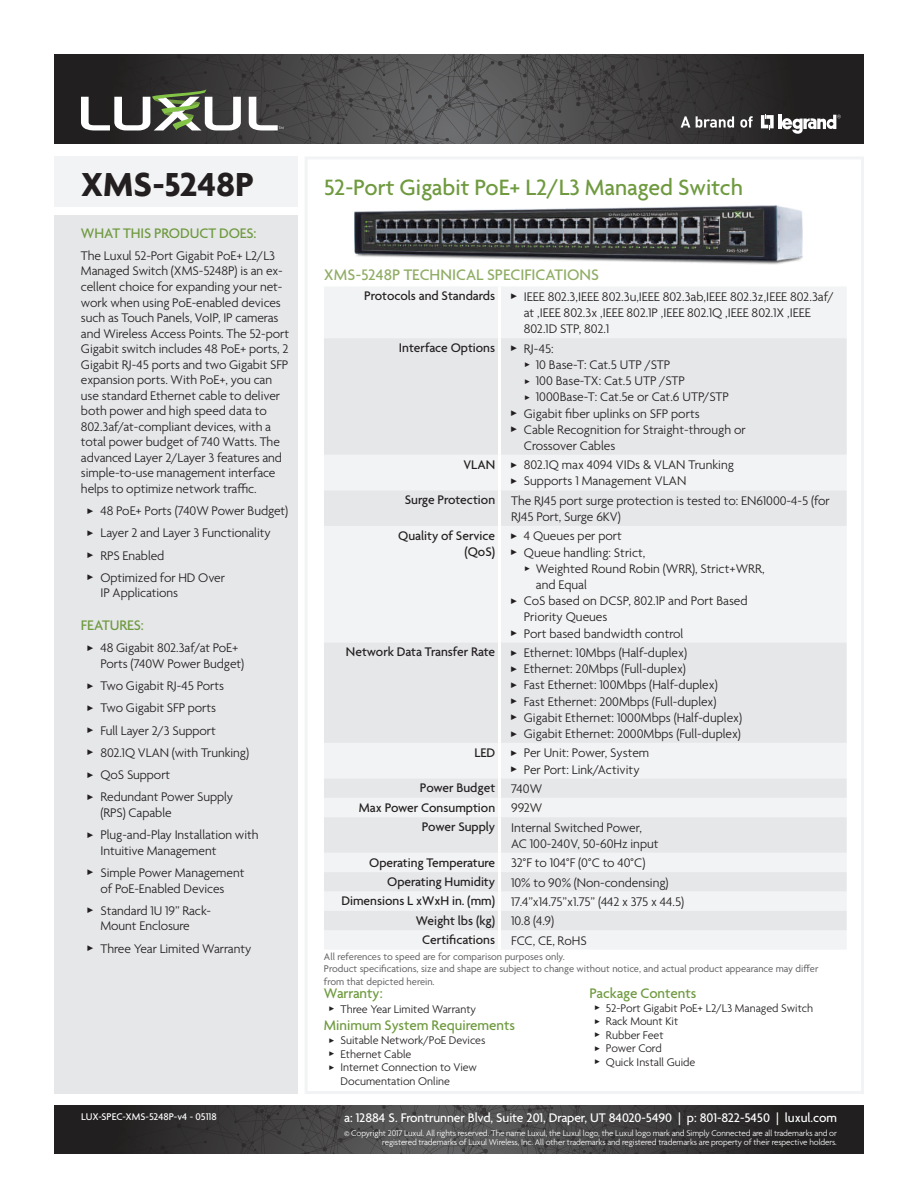
<style>
.page{position:relative;width:918px;height:1188px;background:#fff}
.page>*{position:absolute;margin:0;border:0;box-sizing:border-box;transform-origin:0 0}
.t1{font:700 36px "Agenda";color:#231f20}
.t2{font:500 24px "Agenda";color:#6f9a3f}
.t3{font:500 16.5px "Agenda";color:#90ad65}
.t4{font:500 15px "Agenda";color:#6f9a3f}
.t5{font:300 13.5px/15.5px "Agenda";letter-spacing:-.005em;color:#231f20}
.t6{font:500 13.5px/16.2px "Agenda";color:#231f20;text-align:right}
.t7{font:500 13.5px "Agenda";letter-spacing:-.005em;color:#fff}
.t8{font:300 12px/13.5px "Agenda";color:#231f20}
.t9{font:10.5px/12.6px "Agenda";color:#636366}
.t10{font:500 10.5px "Agenda";color:#fff}
.t11{font:300 9px/9px "Agenda";letter-spacing:-.01em;color:#fff;text-align:right}
.s1{font-weight:500}
.s2{font-weight:300}
</style>
<div class="page">
<div style="left:54px;top:216px;width:243px;height:878px;background:#e6e7e9"></div>
<div style="left:305px;top:156px;width:559px;height:938px;border:3px solid #f2f3f4"></div>
<div style="left:54px;top:156px;width:243px;height:51px;background:#f2f3f4"></div>
<div style="left:54px;top:54px;width:810px;height:90px;background:#211f1f"></div>
<svg style="left:89px;top:54px;width:747px;height:90px"></svg>
<svg style="left:81px;top:89px;width:203px;height:41px"></svg>
<div style="left:54px;top:1105px;width:810px;height:49px;background:#211f1f"></div>
<svg style="left:154px;top:1105px;width:598px;height:49px;background:#444343"></svg>
<svg style="left:761px;top:114px;width:13px;height:16px"></svg>
<hr style="left:778px;top:115px;width:3px;height:14px;background:#fff">
<svg style="left:782px;top:115px;width:59px;height:20px"></svg>
<svg style="left:681px;top:116px;width:9px;height:12px"></svg>
<svg style="left:696px;top:116px;width:38px;height:12px"></svg>
<svg style="left:740px;top:116px;width:13px;height:12px"></svg>
<img style="left:354px;top:205px;width:449px;height:60px">
<div style="left:324px;top:287px;width:523px;height:662px;background:#f2f3f4"></div>
<svg style="left:324px;top:338px;width:523px;height:592px;fill:#e6e7e9"></svg>
<hr style="left:498px;top:892px;width:3px;height:19px;background:#fff">
<hr style="left:498px;top:911px;width:3px;height:19px;background:#fff">
<hr style="left:498px;top:930px;width:3px;height:20px;background:#fff">
<hr style="left:498px;top:817px;width:3px;height:36px;background:#fff">
<hr style="left:498px;top:853px;width:3px;height:19px;background:#fff">
<hr style="left:498px;top:872px;width:3px;height:20px;background:#fff">
<hr style="left:498px;top:286px;width:3px;height:52px;background:#fff">
<hr style="left:498px;top:338px;width:3px;height:117px;background:#fff">
<hr style="left:498px;top:455px;width:3px;height:35px;background:#fff">
<hr style="left:498px;top:490px;width:3px;height:36px;background:#fff">
<hr style="left:498px;top:526px;width:3px;height:117px;background:#fff">
<hr style="left:498px;top:643px;width:3px;height:100px;background:#fff">
<hr style="left:498px;top:743px;width:3px;height:35px;background:#fff">
<hr style="left:498px;top:778px;width:3px;height:20px;background:#fff">
<hr style="left:498px;top:798px;width:3px;height:19px;background:#fff">
<svg style="left:511px;top:294px;width:6px;height:5px"></svg>
<svg style="left:511px;top:346px;width:6px;height:5px"></svg>
<svg style="left:525px;top:363px;width:5px;height:4px"></svg>
<svg style="left:525px;top:379px;width:5px;height:5px"></svg>
<svg style="left:525px;top:395px;width:5px;height:5px"></svg>
<svg style="left:511px;top:410px;width:6px;height:6px"></svg>
<svg style="left:511px;top:427px;width:6px;height:5px"></svg>
<svg style="left:511px;top:462px;width:6px;height:6px"></svg>
<svg style="left:511px;top:478px;width:6px;height:6px"></svg>
<svg style="left:511px;top:533px;width:6px;height:6px"></svg>
<svg style="left:511px;top:549px;width:6px;height:6px"></svg>
<svg style="left:525px;top:567px;width:5px;height:4px"></svg>
<svg style="left:511px;top:598px;width:6px;height:6px"></svg>
<svg style="left:511px;top:630px;width:6px;height:6px"></svg>
<svg style="left:511px;top:650px;width:6px;height:6px"></svg>
<svg style="left:511px;top:666px;width:6px;height:6px"></svg>
<svg style="left:511px;top:682px;width:6px;height:6px"></svg>
<svg style="left:511px;top:698px;width:6px;height:6px"></svg>
<svg style="left:511px;top:715px;width:6px;height:5px"></svg>
<svg style="left:511px;top:731px;width:6px;height:6px"></svg>
<svg style="left:511px;top:750px;width:6px;height:6px"></svg>
<svg style="left:511px;top:766px;width:6px;height:6px"></svg>
<h1 class="t1" style="left:81px;top:162px;width:174px">XMS-5248P</h1>
<h2 class="t2" style="left:324px;top:174px;width:421px">52-Port Gigabit PoE+ L2/L3 Managed Switch</h2>
<p class="t4" style="left:81px;top:225px;width:177px">WHAT THIS PRODUCT DOES:</p>
<p class="t5" style="left:81px;top:249px;width:210px">The Luxul 52-Port Gigabit PoE+ L2/L3<br>Managed Switch (XMS-5248P) is an ex&shy;cellent choice for expanding your net&shy;work when using PoE-enabled devices such as Touch Panels, VoIP, IP cameras and Wireless Access Points. The 52-port Gigabit switch includes 48 PoE+ ports, 2<br>Gigabit RJ-45 ports and two Gigabit SFP expansion ports. With PoE+, you can use standard Ethernet cable to deliver both power and high speed data to 802.3af/at-compliant devices, with a total power budget of 740 Watts. The advanced Layer 2/Layer 3 features and simple-to-use management interface helps to optimize network traffic.</p>
<p class="t5" style="left:100px;top:501px;width:189px;line-height:22.2px">48 PoE+ Ports (740W Power Budget)<br>Layer 2 and Layer 3 Functionality<br>RPS Enabled<br>Optimized for HD Over</p>
<p class="t5" style="left:100px;top:586px;width:79px">IP Applications</p>
<p class="t4" style="left:81px;top:617px;width:64px">FEATURES:</p>
<p class="t5" style="left:100px;top:641px;width:145px">48 Gigabit 802.3af/at PoE+<br>Ports (740W Power Budget)</p>
<p class="t5" style="left:100px;top:675px;width:150px;line-height:22.2px">Two Gigabit RJ-45 Ports<br>Two Gigabit SFP ports<br>Full Layer 2/3 Support<br>802.1Q VLAN (with Trunking)<br>QoS Support<br>Redundant Power Supply</p>
<p class="t5" style="left:100px;top:802px;width:160px;line-height:22.4px">(RPS) Capable<br>Plug-and-Play Installation with</p>
<p class="t5" style="left:100px;top:840px;width:145px;line-height:22.4px">Intuitive Management<br>Simple Power Management</p>
<p class="t5" style="left:100px;top:878px;width:125px;line-height:22.2px">of PoE-Enabled Devices<br>Standard 1U 19” Rack-</p>
<p class="t5" style="left:100px;top:916px;width:152px;line-height:22.2px">Mount Enclosure<br>Three Year Limited Warranty</p>
<p class="t10" style="left:81px;top:1111px;width:137px">LUX-SPEC-XMS-5248P-v4 - 05118</p>
<p class="t3" style="left:324px;top:266px;width:277px">XMS-5248P TECHNICAL SPECIFICATIONS</p>
<p class="t6" style="left:364px;top:289px;width:132px">Protocols and Standards</p>
<p class="t5" style="left:524px;top:289px;width:312px;line-height:16.2px">IEEE 802.3,IEEE 802.3u,IEEE 802.3ab,IEEE 802.3z,IEEE 802.3af/ at ,IEEE 802.3x ,IEEE 802.1P ,IEEE 802.1Q ,IEEE 802.1X ,IEEE<br>802.1D STP, 802.1</p>
<p class="t6" style="left:399px;top:341px;width:98px">Interface Options</p>
<p class="t5" style="left:524px;top:342px;width:31px">RJ-45:</p>
<p class="t5" style="left:536px;top:358px;width:136px">10 Base-T: Cat.5 UTP /STP</p>
<p class="t5" style="left:536px;top:374px;width:151px">100 Base-TX: Cat.5 UTP /STP</p>
<p class="t5" style="left:536px;top:390px;width:195px">1000Base-T: Cat.5e or Cat.6 UTP/STP</p>
<p class="t5" style="left:524px;top:406px;width:177px">Gigabit fiber uplinks on SFP ports</p>
<p class="t5" style="left:524px;top:423px;width:223px">Cable Recognition for Straight-through or</p>
<p class="t5" style="left:524px;top:439px;width:93px">Crossover Cables</p>
<p class="t6" style="left:463px;top:457px;width:33px">VLAN</p>
<p class="t5" style="left:524px;top:458px;width:212px;line-height:16.2px">802.1Q max 4094 VIDs &amp; VLAN Trunking<br>Supports 1 Management VLAN</p>
<p class="t5" style="left:511px;top:493px;width:320px;line-height:16.2px;text-indent:-106px"><span class="s1">Surge Protection</span> The RJ45 port surge protection is tested to: EN61000-4-5 (for<br>RJ45 Port, Surge 6KV)</p>
<p class="t6" style="left:398px;top:528px;width:99px">Quality of Service (QoS)</p>
<p class="t5" style="left:524px;top:529px;width:100px">4 Queues per port</p>
<p class="t5" style="left:524px;top:545px;width:123px">Queue handling: Strict,</p>
<p class="t5" style="left:536px;top:562px;width:230px">Weighted Round Robin (WRR), Strict+WRR,</p>
<p class="t5" style="left:536px;top:578px;width:53px">and Equal</p>
<p class="t5" style="left:524px;top:594px;width:225px">CoS based on DCSP, 802.1P and Port Based</p>
<p class="t5" style="left:524px;top:610px;width:85px">Priority Queues</p>
<p class="t5" style="left:524px;top:626px;width:161px">Port based bandwidth control</p>
<p class="t6" style="left:346px;top:645px;width:151px">Network Data Transfer Rate</p>
<p class="t5" style="left:524px;top:645px;width:220px;line-height:16.2px">Ethernet: 10Mbps (Half-duplex)<br>Ethernet: 20Mbps (Full-duplex)<br>Fast Ethernet: 100Mbps (Half-duplex)<br>Fast Ethernet: 200Mbps (Full-duplex)<br>Gigabit Ethernet: 1000Mbps (Half-duplex)<br>Gigabit Ethernet: 2000Mbps (Full-duplex)</p>
<p class="t6" style="left:474px;top:745px;width:22px">LED</p>
<p class="t5" style="left:524px;top:746px;width:127px;line-height:16.2px">Per Unit: Power, System<br>Per Port: Link/Activity</p>
<p class="t6" style="left:420px;top:781px;width:124px">Power Budget <span class="s2">740W</span></p>
<p class="t6" style="left:359px;top:800px;width:185px">Max Power Consumption <span class="s2">992W</span></p>
<p class="t5" style="left:422px;top:820px;width:222px"><span class="s1">Power Supply</span> Internal Switched Power,</p>
<p class="t5" style="left:511px;top:837px;width:149px">AC 100-240V, 50-60Hz input</p>
<p class="t5" style="left:369px;top:856px;width:278px"><span class="s1">Operating Temperature</span> 32°F to 104°F (0°C to 40°C)</p>
<p class="t5" style="left:387px;top:875px;width:283px"><span class="s1">Operating Humidity</span> 10% to 90% (Non-condensing)</p>
<p class="t5" style="left:341px;top:895px;width:344px"><span class="s1">Dimensions L xWxH in. (mm)</span> 17.4”x14.75”x1.75” (442 x 375 x 44.5)</p>
<p class="t6" style="left:416px;top:913px;width:140px">Weight lbs (kg) <span class="s2">10.8 (4.9)</span></p>
<p class="t6" style="left:422px;top:933px;width:166px">Certifications <span class="s2">FCC, CE, RoHS</span></p>
<p class="t9" style="left:324px;top:951px;width:496px">All references to speed are for comparison purposes only.<br>Product specifications, size and shape are subject to change without notice, and actual product appearance may differ from that depicted herein.</p>
<p class="t4" style="left:589px;top:986px;width:108px">Package Contents</p>
<p class="t8" style="left:606px;top:1002px;width:209px">52-Port Gigabit PoE+ L2/L3 Managed Switch<br>Rack Mount Kit<br>Rubber Feet<br>Power Cord<br>Quick Install Guide</p>
<p class="t4" style="left:324px;top:986px;width:60px">Warranty:</p>
<p class="t8" style="left:340px;top:1003px;width:137px">Three Year Limited Warranty</p>
<p class="t4" style="left:324px;top:1017px;width:193px">Minimum System Requirements</p>
<p class="t8" style="left:340px;top:1035px;width:147px">Suitable Network/PoE Devices<br>Ethernet Cable<br>Internet Connection to View<br>Documentation Online</p>
<p class="t7" style="left:344px;top:1110px;width:494px">a: 12884 S. Frontrunner Blvd, Suite 201, Draper, UT 84020-5490 | p: 801-822-5450 | luxul.com</p>
<p class="t11" style="left:344px;top:1129px;width:494px">© Copyright 2017 Luxul. All rights reserved. The name Luxul, the Luxul logo, the Luxul logo mark and Simply Connected are all trademarks and or registered trademarks of Luxul Wireless, Inc. All other trademarks and registered trademarks are property of their respective holders.</p>
</div>
